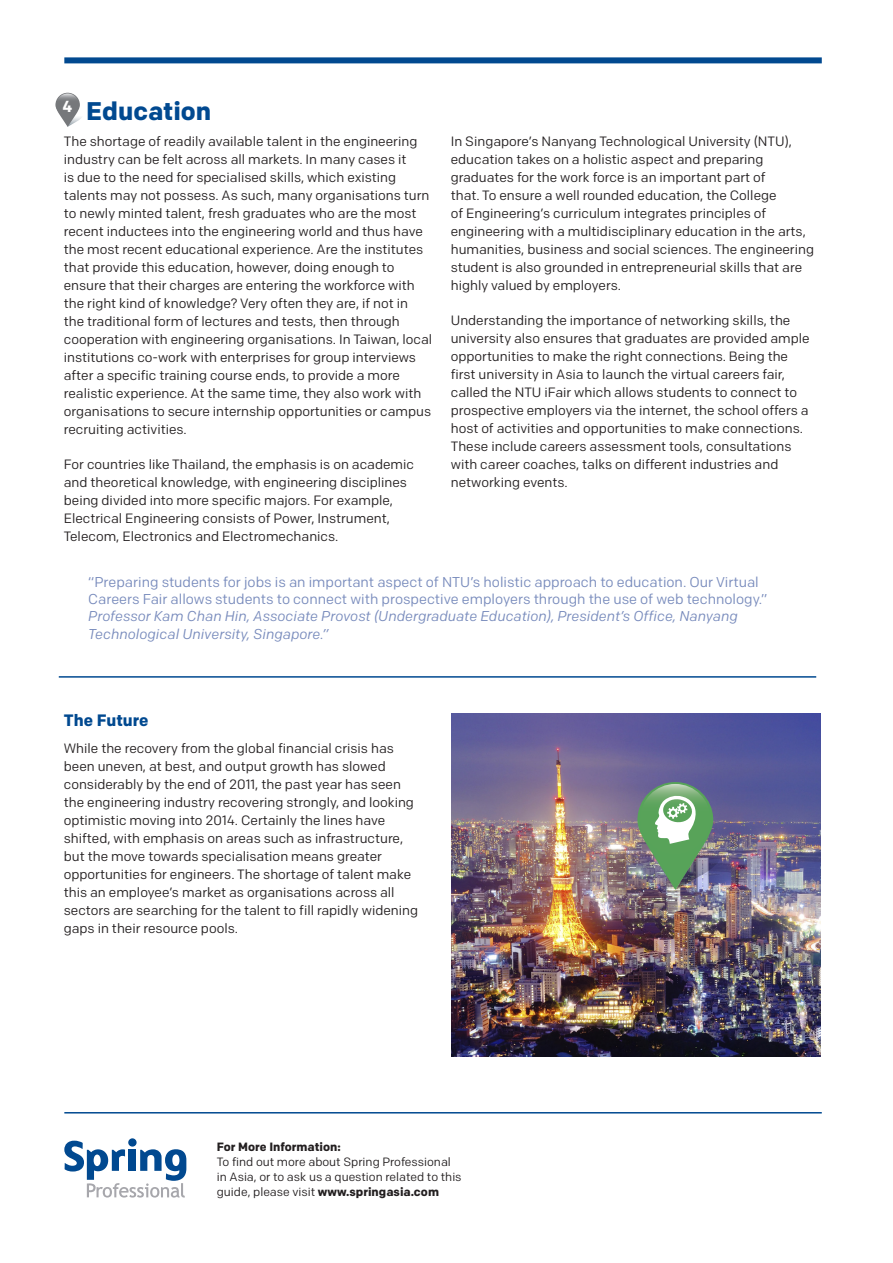
<style>
.page{position:relative;width:893px;height:1263px;background:#fff}
.page>*{position:absolute;margin:0;border:0;box-sizing:border-box;transform-origin:0 0}
.t1{font:700 25.5px "Colfax";color:#014990}
.t2{font:700 16.5px "Colfax";color:#014990}
.t3{font:700 15.9px "Colfax";color:#fff}
.t4{font:14.25px/17.2px "Colfax";color:#788bbc}
.t5{font:13.5px/18px "Colfax";color:#231f20}
.t6{font:12px/15px "Colfax";color:#231f20}
.s1{font-style:italic}
.s2{font-weight:700}
</style>
<div class="page">
<hr style="left:64px;top:1112px;width:758px;height:1px;background:#014990">
<div style="left:64px;top:57px;width:758px;height:6px;background:#014990"></div>
<div style="left:128px;top:1138px;width:9px;height:8px;background:#014990;border-radius:50%"></div>
<svg style="left:64px;top:1141px;width:122px;height:56px"></svg>
<img style="left:452px;top:714px;width:369px;height:343px">
<img style="left:637px;top:782px;width:87px;height:108px">
<svg style="left:55px;top:93px;width:27px;height:34px"></svg>
<svg style="left:56px;top:93px;width:23px;height:23px"></svg>
<hr style="left:59px;top:676px;width:757px;height:2px;background:#014990">
<p class="t3" style="left:63px;top:96px;width:11px">4</p>
<p class="t1" style="left:86px;top:95px;width:127px">Education</p>
<p class="t5" style="left:64px;top:132px;width:370px">The shortage of readily available talent in the engineering industry can be felt across all markets. In many cases it<br>is due to the need for specialised skills, which existing talents may not possess. As such, many organisations turn to newly minted talent, fresh graduates who are the most recent inductees into the engineering world and thus have the most recent educational experience. Are the institutes that provide this education, however, doing enough to ensure that their charges are entering the workforce with the right kind of knowledge? Very often they are, if not in<br>the traditional form of lectures and tests, then through cooperation with engineering organisations. In Taiwan, local institutions co-work with enterprises for group interviews after a specific training course ends, to provide a more realistic experience. At the same time, they also work with organisations to secure internship opportunities or campus recruiting activities.</p>
<p class="t5" style="left:64px;top:455px;width:352px">For countries like Thailand, the emphasis is on academic and theoretical knowledge, with engineering disciplines being divided into more specific majors. For example, Electrical Engineering consists of Power, Instrument, Telecom, Electronics and Electromechanics.</p>
<p class="t5" style="left:451px;top:132px;width:365px">In Singapore’s Nanyang Technological University (NTU), education takes on a holistic aspect and preparing graduates for the work force is an important part of<br>that. To ensure a well rounded education, the College<br>of Engineering’s curriculum integrates principles of engineering with a multidisciplinary education in the arts, humanities, business and social sciences. The engineering student is also grounded in entrepreneurial skills that are highly valued by employers.</p>
<p class="t5" style="left:451px;top:311px;width:360px">Understanding the importance of networking skills, the university also ensures that graduates are provided ample opportunities to make the right connections. Being the first university in Asia to launch the virtual careers fair, called the NTU iFair which allows students to connect to prospective employers via the internet, the school offers a host of activities and opportunities to make connections.<br>These include careers assessment tools, consultations with career coaches, talks on different industries and networking events.</p>
<p class="t4" style="left:88px;top:573px;width:681px">“Preparing students for jobs is an important aspect of NTU’s holistic approach to education. Our Virtual Careers Fair allows students to connect with prospective employers through the use of web technology.” <span class="s1">Professor Kam Chan Hin, Associate Provost (Undergraduate Education), President’s Office, Nanyang Technological University, Singapore.”</span></p>
<p class="t2" style="left:64px;top:710px;width:86px">The Future</p>
<p class="t5" style="left:64px;top:739px;width:356px">While the recovery from the global financial crisis has been uneven, at best, and output growth has slowed considerably by the end of 2011, the past year has seen the engineering industry recovering strongly, and looking optimistic moving into 2014. Certainly the lines have shifted, with emphasis on areas such as infrastructure, but the move towards specialisation means greater opportunities for engineers. The shortage of talent make this an employee’s market as organisations across all sectors are searching for the talent to fill rapidly widening gaps in their resource pools.</p>
<p class="t6" style="left:217px;top:1139px;width:246px"><span class="s2">For More Information:<br></span>To find out more about Spring Professional in Asia, or to ask us a question related to this guide, please visit <span class="s2">www.springasia.com</span></p>
</div>
